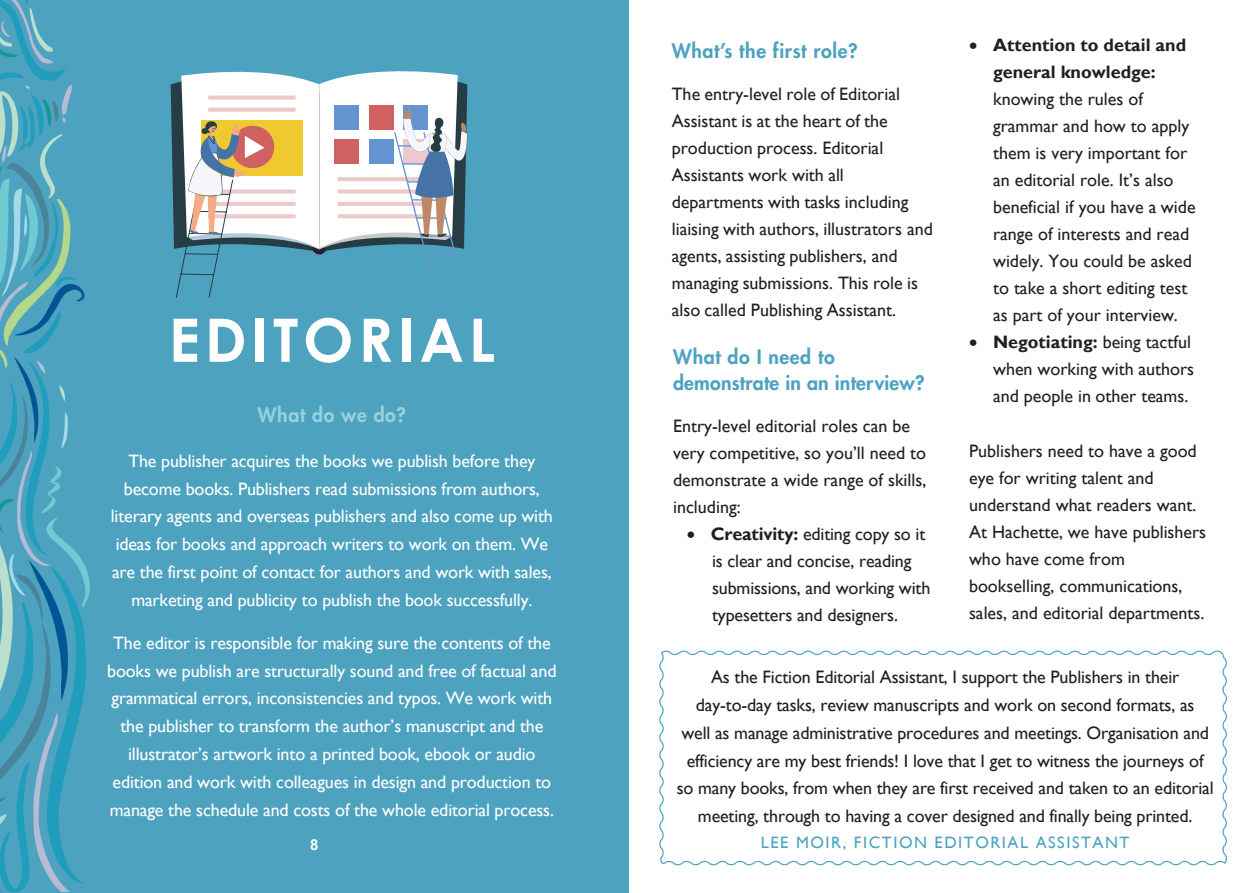
<style>
.page{position:relative;width:1259px;height:893px;background:#fff}
.page>*{position:absolute;margin:0;border:0;box-sizing:border-box;transform-origin:0 0}
.t1{font:700 60px "Century Gothic Std";letter-spacing:.08em;color:#fff}
.t2{font:800 19.5px/25.5px "Futura";letter-spacing:.01em;color:#4da2c0}
.t3{font:800 19.5px "Futura";letter-spacing:.03em;color:#4da2c0}
.t4{font:800 19.5px "Futura";letter-spacing:.03em;color:#96d1de}
.t5{font:18px/27px "Gill Sans";color:#231f20}
.t6{font:18px/27.8px "Gill Sans";letter-spacing:-.01em;color:#fff;text-align:center}
.t7{font:16.5px "Gill Sans";letter-spacing:.09em;color:#4da2c0}
.t8{font:700 15px "Arial";color:#fff}
.s1{font-weight:700}
</style>
<div class="page">
<div style="left:0;top:0;width:642px;height:893px;background:#4da2c0"></div>
<svg style="left:0;top:0;width:90px;height:892px"></svg>
<svg style="left:171px;top:71px;width:296px;height:227px"></svg>
<div style="left:629px;top:0;width:630px;height:893px;background:#fff"></div>
<svg style="left:659px;top:650px;width:568px;height:216px"></svg>
<p class="t1" style="left:169px;top:303px;width:328px">EDITORIAL</p>
<p class="t4" style="left:258px;top:402px;width:150px">What do we do?</p>
<p class="t6" style="left:111px;top:447px;width:443px">The publisher acquires the books we publish before they become books. Publishers read submissions from authors, literary agents and overseas publishers and also come up with ideas for books and approach writers to work on them. We are the first point of contact for authors and work with sales, marketing and publicity to publish the book successfully.</p>
<p class="t6" style="left:107px;top:629px;width:451px">The editor is responsible for making sure the contents of the books we publish are structurally sound and free of factual and grammatical errors, inconsistencies and typos. We work with the publisher to transform the author’s manuscript and the illustrator’s artwork into a printed book, ebook or audio edition and work with colleagues in design and production to manage the schedule and costs of the whole editorial process.</p>
<p class="t8" style="left:310px;top:835px;width:10px">8</p>
<p class="t3" style="left:672px;top:38px;width:187px">What’s the first role?</p>
<p class="t5" style="left:672px;top:81px;width:263px">The entry-level role of Editorial Assistant is at the heart of the production process. Editorial Assistants work with all departments with tasks including liaising with authors, illustrators and agents, assisting publishers, and managing submissions. This role is also called Publishing Assistant.</p>
<p class="t2" style="left:673px;top:344px;width:253px">What do I need to demonstrate in an interview?</p>
<p class="t5" style="left:673px;top:413px;width:255px">Entry-level editorial roles can be very competitive, so you’ll need to demonstrate a wide range of skills, including:</p>
<p class="t5" style="left:712px;top:521px;width:220px;text-indent:-25px">• <span class="s1">Creativity:</span> editing copy so it is clear and concise, reading submissions, and working with typesetters and designers.</p>
<p class="t5" style="left:993px;top:31px;width:204px;text-indent:-24px">• <span class="s1">Attention to detail and general knowledge: </span>knowing the rules of grammar and how to apply them is very important for an editorial role. It’s also beneficial if you have a wide range of interests and read widely. You could be asked to take a short editing test as part of your interview.</p>
<p class="t5" style="left:993px;top:328px;width:203px;text-indent:-24px">• <span class="s1">Negotiating:</span> being tactful when working with authors and people in other teams.</p>
<p class="t5" style="left:969px;top:438px;width:239px">Publishers need to have a good eye for writing talent and understand what readers want.<br>At Hachette, we have publishers who have come from bookselling, communications, sales, and editorial departments.</p>
<p class="t5" style="left:676px;top:664px;width:538px;line-height:27.8px;text-align:center">As the Fiction Editorial Assistant, I support the Publishers in their day-to-day tasks, review manuscripts and work on second formats, as<br>well as manage administrative procedures and meetings. Organisation and efficiency are my best friends! I love that I get to witness the journeys of so many books, from when they are first received and taken to an editorial meeting, through to having a cover designed and finally being printed.</p>
<p class="t7" style="left:761px;top:833px;width:370px">LEE MOIR, FICTION EDITORIAL ASSISTANT</p>
</div>
